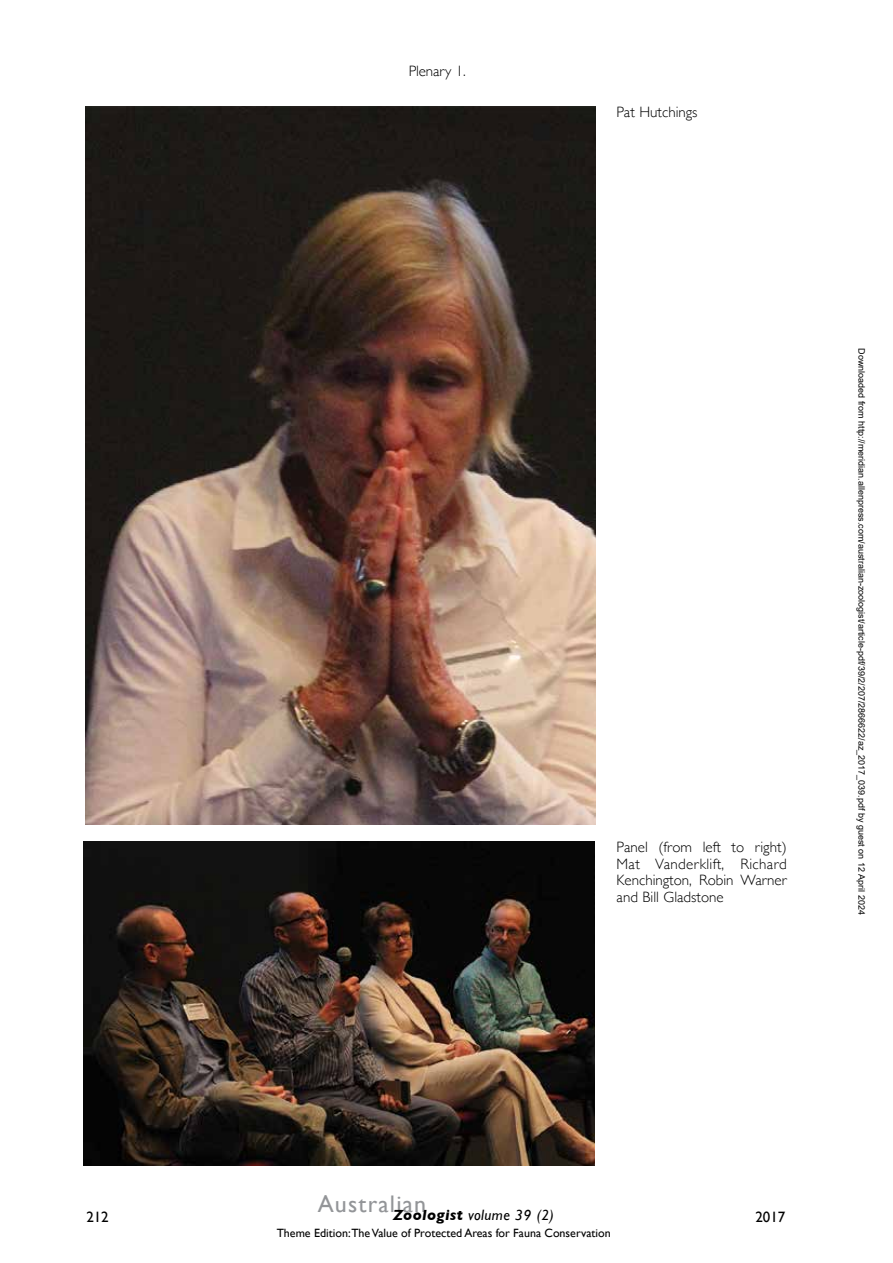
<style>
.page{position:relative;width:893px;height:1263px;background:#fff}
.page>*{position:absolute;margin:0;border:0;box-sizing:border-box;transform-origin:0 0}
.t1{font:24px "Gill Sans";letter-spacing:.05em;color:#939598}
.t2{font:300 15px/16.5px "Gill Sans";color:#000;text-align:justify}
.t3{font:italic 15px "Gill Sans";letter-spacing:.025em;color:#000}
.t4{font:15px "Gill Sans";letter-spacing:-.01em;color:#000}
.t5{font:12px "Gill Sans";color:#000}
.t6{font:9px "Arial";color:#000}
.s1{font-weight:700}
</style>
<div class="page">
<img style="left:85px;top:106px;width:510px;height:719px">
<img style="left:84px;top:842px;width:510px;height:323px">
<h2 class="t2" style="left:409px;top:62px;width:59px">Plenary 1.</h2>
<h2 class="t2" style="left:617px;top:103px;width:83px">Pat Hutchings</h2>
<h2 class="t2" style="left:617px;top:838px;width:172px">Panel (from left to right)<br>Mat Vanderklift, Richard Kenchington, Robin Warner and Bill Gladstone</h2>
<p class="t6" style="left:865px;top:348px;width:568px;rotate:90deg">Downloaded from http://meridian.allenpress.com/australian-zoologist/article-pdf/39/2/207/2866622/az_2017_039.pdf by guest on 12 April 2024</p>
<h1 class="t1" style="left:318px;top:1189px;width:110px">Australian</h1>
<h2 class="t3" style="left:393px;top:1207px;width:162px"><span class="s1">Zoologist</span> volume 39 (2)</h2>
<h3 class="t5" style="left:277px;top:1226px;width:335px">Theme Edition:The Value of Protected Areas for Fauna Conservation</h3>
<h2 class="t4" style="left:87px;top:1208px;width:24px">212</h2>
<h2 class="t4" style="left:756px;top:1208px;width:31px">2017</h2>
</div>
